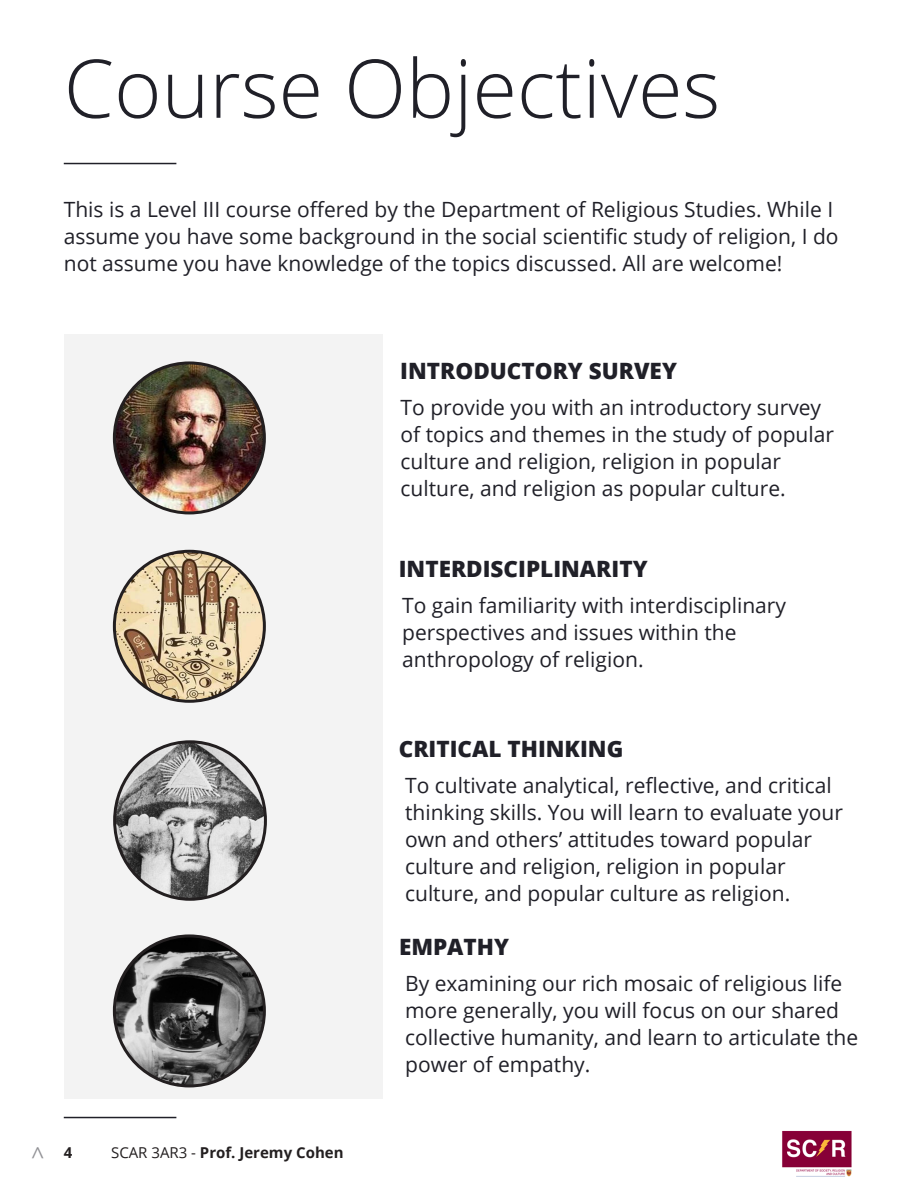
<style>
.page{position:relative;width:918px;height:1188px;background:#fff}
.page>*{position:absolute;margin:0;border:0;box-sizing:border-box;transform-origin:0 0}
.Left{font:300 81px "Open Sans";color:#202028}
.t1{font:27px "Minion Pro";color:#929296}
.H_Left_-_Indent_10{font:800 22.5px "Open Sans";color:#202028}
.Left-2{font:21px/27px "Open Sans";color:#202028}
.t2{font:700 15px "Open Sans";color:#231f20}
.s1{font-weight:400}
</style>
<div class="page">
<div style="left:64px;top:334px;width:319px;height:765px;background:#f3f3f3"></div>
<img style="left:114px;top:363px;width:150px;height:150px;border-radius:75px">
<div style="left:113px;top:361px;width:153px;height:153px;border:3px solid #231f20;border-radius:50%"></div>
<img style="left:115px;top:742px;width:150px;height:157px">
<div style="left:113px;top:740px;width:154px;height:161px;border:3px solid #231f20;border-radius:50%"></div>
<img style="left:114px;top:551px;width:150px;height:150px;border-radius:75px">
<div style="left:113px;top:550px;width:153px;height:153px;border:3px solid #231f20;border-radius:50%"></div>
<img style="left:114px;top:936px;width:150px;height:150px;border-radius:75px">
<div style="left:113px;top:934px;width:153px;height:153px;border:3px solid #231f20;border-radius:50%"></div>
<img style="left:782px;top:1130px;width:70px;height:47px">
<hr style="left:64px;top:163px;width:112px;height:1px;background:#202028">
<hr style="left:64px;top:1117px;width:112px;height:1px;background:#202028">
<p class="Left" style="left:64px;top:33px;width:658px">Course Objectives</p>
<p class="Left-2" style="left:64px;top:195px;width:776px">This is a Level III course offered by the Department of Religious Studies. While I assume you have some background in the social scientific study of religion, I do not assume you have knowledge of the topics discussed. All are welcome!</p>
<p class="H_Left_-_Indent_10" style="left:400px;top:353px;width:278px">INTRODUCTORY SURVEY</p>
<p class="Left-2" style="left:401px;top:393px;width:435px">To provide you with an introductory survey of topics and themes in the study of popular culture and religion, religion in popular culture, and religion as popular culture.</p>
<p class="H_Left_-_Indent_10" style="left:399px;top:551px;width:250px">INTERDISCIPLINARITY</p>
<p class="Left-2" style="left:402px;top:591px;width:386px">To gain familiarity with interdisciplinary perspectives and issues within the anthropology of religion.</p>
<p class="H_Left_-_Indent_10" style="left:399px;top:731px;width:226px">CRITICAL THINKING</p>
<p class="Left-2" style="left:405px;top:771px;width:439px">To cultivate analytical, reflective, and critical thinking skills. You will learn to evaluate your own and others’ attitudes toward popular culture and religion, religion in popular culture, and popular culture as religion.</p>
<p class="H_Left_-_Indent_10" style="left:399px;top:929px;width:112px">EMPATHY</p>
<p class="t1" style="left:30px;top:1137px;width:17px">^</p>
<p class="t2" style="left:64px;top:1142px;width:10px">4</p>
<p class="t2" style="left:111px;top:1142px;width:234px"><span class="s1">SCAR 3AR3 -</span> Prof. Jeremy Cohen</p>
<p class="Left-2" style="left:405px;top:969px;width:455px">By examining our rich mosaic of religious life more generally, you will focus on our shared collective humanity, and learn to articulate the power of empathy.</p>
</div>
